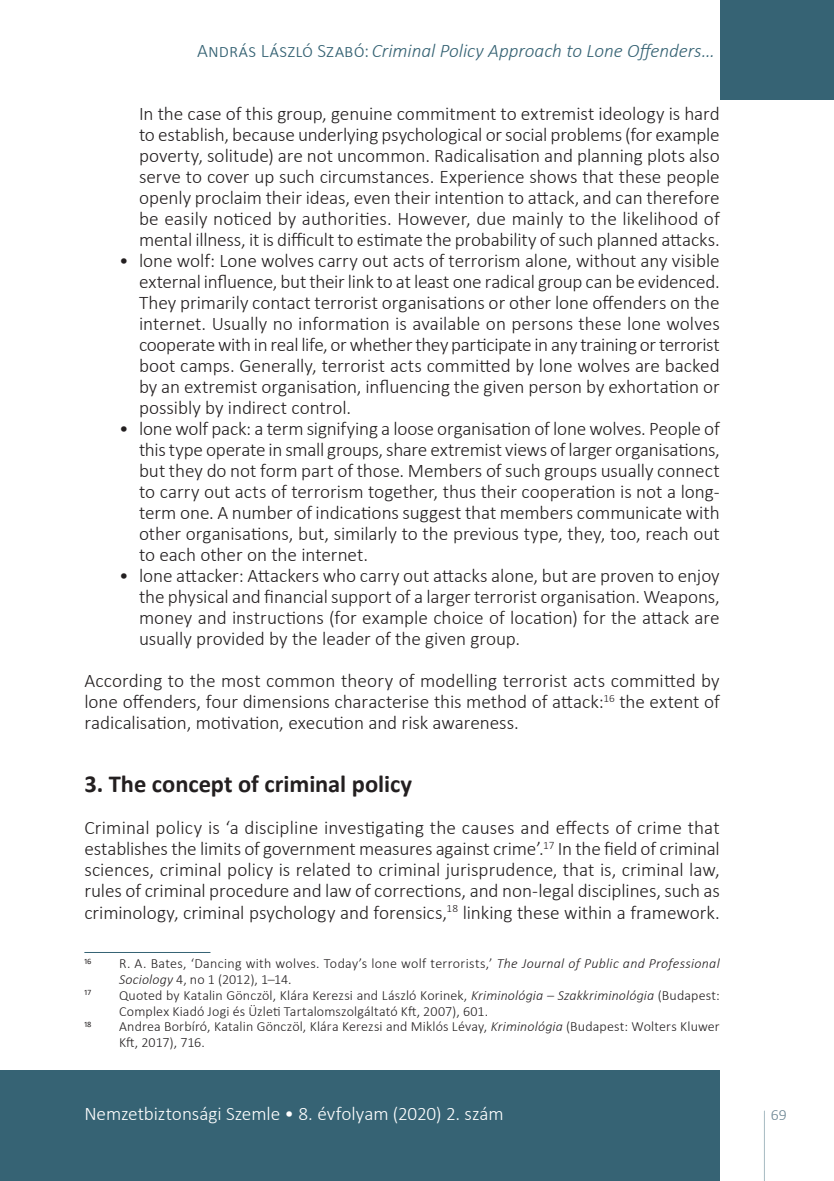
<style>
.page{position:relative;width:834px;height:1181px;background:#fff}
.page>*{position:absolute;margin:0;border:0;box-sizing:border-box;transform-origin:0 0}
.Head_1{font:700 24.5px "Calibri";color:#231f20}
.Body___1st{font:300 19.25px/21px "Calibri";letter-spacing:-.005em;color:#231f20;text-align:justify}
.Body___SB_3_mm{font:300 19.25px/21px "Calibri";letter-spacing:-.005em;color:#231f20;text-align:justify}
.t1{font:italic 300 19.25px "Calibri";letter-spacing:-.005em;color:#366374}
.t2{font:300 19.25px "Calibri";letter-spacing:-.005em;color:#fff}
.t3{font:300 15.75px "Calibri";color:#6c8694}
.Footnote_text{font:300 14px/15.8px "Calibri";letter-spacing:.01em;color:#231f20}
.Footnote_text-2{font:8.22px "Calibri";color:#231f20}
.s1{font-style:normal}
.s2{font-style:italic}
</style>
<div class="page">
<svg style="left:764px;top:1110px;width:1px;height:71px"></svg>
<div style="left:719px;top:0;width:114px;height:99px;background:#366374"></div>
<div style="left:0;top:1070px;width:719px;height:111px;background:#366374"></div>
<hr style="left:84px;top:952px;width:126px;height:1px;background:#366374">
<p class="t1" style="left:197px;top:39px;width:519px"><span class="s1">András László Szabó:</span> Criminal Policy Approach to Lone Offenders…</p>
<p class="Body___1st" style="left:139px;top:103px;width:582px">In the case of this group, genuine commitment to extremist ideology is hard to establish, because underlying psychological or social problems (for example poverty, solitude) are not uncommon. Radicalisation and planning plots also serve to cover up such circumstances. Experience shows that these people openly proclaim their ideas, even their intention to attack, and can therefore be easily noticed by authorities. However, due mainly to the likelihood of mental illness, it is difficult to estimate the probability of such planned attacks.</p>
<p class="Body___1st" style="left:139px;top:250px;width:582px;text-indent:-20px">• lone wolf: Lone wolves carry out acts of terrorism alone, without any visible external influence, but their link to at least one radical group can be evidenced.<br>They primarily contact terrorist organisations or other lone offenders on the internet. Usually no information is available on persons these lone wolves cooperate with in real life, or whether they participate in any training or terrorist boot camps. Generally, terrorist acts committed by lone wolves are backed by an extremist organisation, influencing the given person by exhortation or possibly by indirect control.</p>
<p class="Body___1st" style="left:139px;top:418px;width:582px;text-indent:-20px">• lone wolf pack: a term signifying a loose organisation of lone wolves. People of this type operate in small groups, share extremist views of larger organisations, but they do not form part of those. Members of such groups usually connect to carry out acts of terrorism together, thus their cooperation is not a long&shy;term one. A number of indications suggest that members communicate with other organisations, but, similarly to the previous type, they, too, reach out to each other on the internet.</p>
<p class="Body___1st" style="left:139px;top:565px;width:582px;text-indent:-20px">• lone attacker: Attackers who carry out attacks alone, but are proven to enjoy the physical and financial support of a larger terrorist organisation. Weapons, money and instructions (for example choice of location) for the attack are usually provided by the leader of the given group.</p>
<p class="Body___SB_3_mm" style="left:84px;top:670px;width:636px">According to the most common theory of modelling terrorist acts committed by lone offenders, four dimensions characterise this method of attack:<sup>16</sup> the extent of radicalisation, motivation, execution and risk awareness.</p>
<p class="Head_1" style="left:84px;top:767px;width:329px">3. The concept of criminal policy</p>
<p class="Body___1st" style="left:84px;top:817px;width:637px">Criminal policy is ‘a discipline investigating the causes and effects of crime that establishes the limits of government measures against crime’.<sup>17</sup> In the field of criminal sciences, criminal policy is related to criminal jurisprudence, that is, criminal law, rules of criminal procedure and law of corrections, and non-legal disciplines, such as criminology, criminal psychology and forensics,<sup>18</sup> linking these within a framework.</p>
<p class="Footnote_text-2" style="left:84px;top:955px;width:9px">16</p>
<p class="Footnote_text" style="left:119px;top:955px;width:602px">R. A. Bates, ‘Dancing with wolves. Today’s lone wolf terrorists,’ <span class="s2">The Journal of Public and Professional<br>Sociology</span> 4, no 1 (2012), 1–14.</p>
<p class="Footnote_text-2" style="left:84px;top:986px;width:8px">17</p>
<p class="Footnote_text" style="left:119px;top:987px;width:602px">Quoted by Katalin Gönczöl, Klára Kerezsi and László Korinek, <span class="s2">Kriminológia – Szakkriminológia</span> (Budapest:<br>Complex Kiadó Jogi és Üzleti Tartalomszolgáltató Kft, 2007), 601.</p>
<p class="Footnote_text-2" style="left:84px;top:1018px;width:9px">18</p>
<p class="Footnote_text" style="left:119px;top:1018px;width:602px">Andrea Borbíró, Katalin Gönczöl, Klára Kerezsi and Miklós Lévay, <span class="s2">Kriminológia</span> (Budapest: Wolters Kluwer<br>Kft, 2017), 716.</p>
<p class="t2" style="left:84px;top:1102px;width:421px">Nemzetbiztonsági Szemle • 8. évfolyam (2020) 2. szám</p>
<p class="t3" style="left:770px;top:1105px;width:17px">69</p>
</div>
